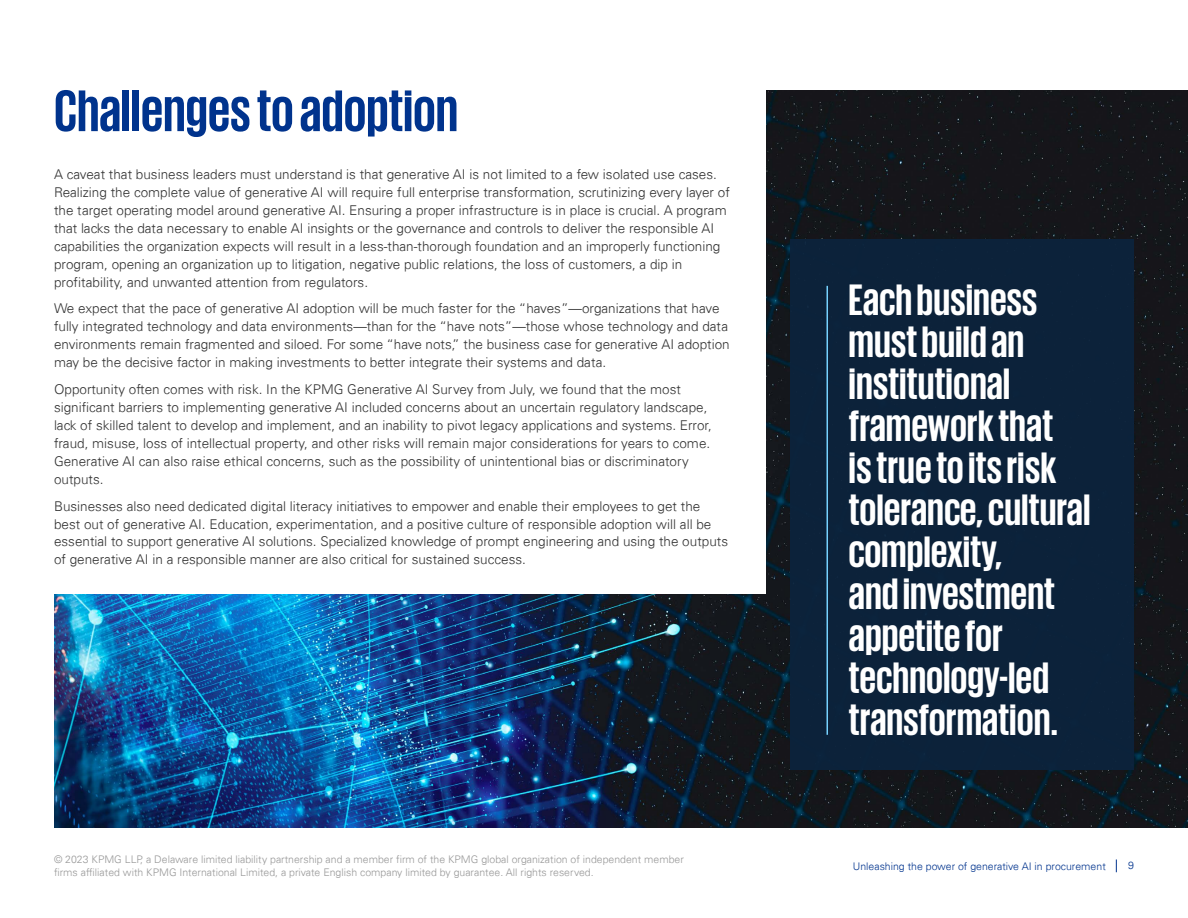
<style>
.page{position:relative;width:1188px;height:918px;background:#fff}
.page>*{position:absolute;margin:0;border:0;box-sizing:border-box;transform-origin:0 0}
.t1{font:700 60px "KPMG";color:#00338d}
.t2{font:700 45px/42px "KPMG";color:#fff}
.t3{font:300 13.5px/18px "Univers 45";color:#333}
.t4{font:300 10.5px/13.5px "Univers 45";color:#989898}
.t5{font:300 10.5px "Univers 45";color:#00338d}
</style>
<div class="page">
<img style="left:54px;top:90px;width:1134px;height:738px">
<div style="left:0;top:0;width:766px;height:594px;background:#fff"></div>
<div style="left:790px;top:239px;width:344px;height:531px;background:#0c233c"></div>
<svg style="left:1116px;top:860px;width:1px;height:12px"></svg>
<hr style="left:826px;top:286px;width:2px;height:449px;background:#76d2ff">
<h1 class="t1" style="left:54px;top:81px;width:406px">Challenges to adoption</h1>
<p class="t3" style="left:54px;top:165px;width:677px">A caveat that business leaders must understand is that generative AI is not limited to a few isolated use cases.<br>Realizing the complete value of generative AI will require full enterprise transformation, scrutinizing every layer of the target operating model around generative AI. Ensuring a proper infrastructure is in place is crucial. A program that lacks the data necessary to enable AI insights or the governance and controls to deliver the responsible AI capabilities the organization expects will result in a less-than-thorough foundation and an improperly functioning program, opening an organization up to litigation, negative public relations, the loss of customers, a dip in profitability, and unwanted attention from regulators.</p>
<p class="t3" style="left:54px;top:299px;width:677px">We expect that the pace of generative AI adoption will be much faster for the “haves”—organizations that have fully integrated technology and data environments—than for the “have nots”—those whose technology and data environments remain fragmented and siloed. For some “have nots,” the business case for generative AI adoption may be the decisive factor in making investments to better integrate their systems and data.</p>
<p class="t3" style="left:54px;top:380px;width:659px">Opportunity often comes with risk. In the KPMG Generative AI Survey from July, we found that the most significant barriers to implementing generative AI included concerns about an uncertain regulatory landscape, lack of skilled talent to develop and implement, and an inability to pivot legacy applications and systems. Error, fraud, misuse, loss of intellectual property, and other risks will remain major considerations for years to come.<br>Generative AI can also raise ethical concerns, such as the possibility of unintentional bias or discriminatory outputs.</p>
<p class="t3" style="left:54px;top:497px;width:676px">Businesses also need dedicated digital literacy initiatives to empower and enable their employees to get the best out of generative AI. Education, experimentation, and a positive culture of responsible adoption will all be essential to support generative AI solutions. Specialized knowledge of prompt engineering and using the outputs of generative AI in a responsible manner are also critical for sustained success.</p>
<h2 class="t2" style="left:849px;top:277px;width:243px">Each business must build an institutional framework that<br>is true to its risk tolerance, cultural complexity,<br>and investment appetite for technology-led transformation.</h2>
<p class="t4" style="left:54px;top:852px;width:631px">© 2023 KPMG LLP, a Delaware limited liability partnership and a member firm of the KPMG global organization of independent member firms affiliated with KPMG International Limited, a private English company limited by guarantee. All rights reserved.</p>
<p class="t5" style="left:853px;top:860px;width:254px">Unleashing the power of generative AI in procurement</p>
<p class="t5" style="left:1128px;top:859px;width:7px">9</p>
</div>
